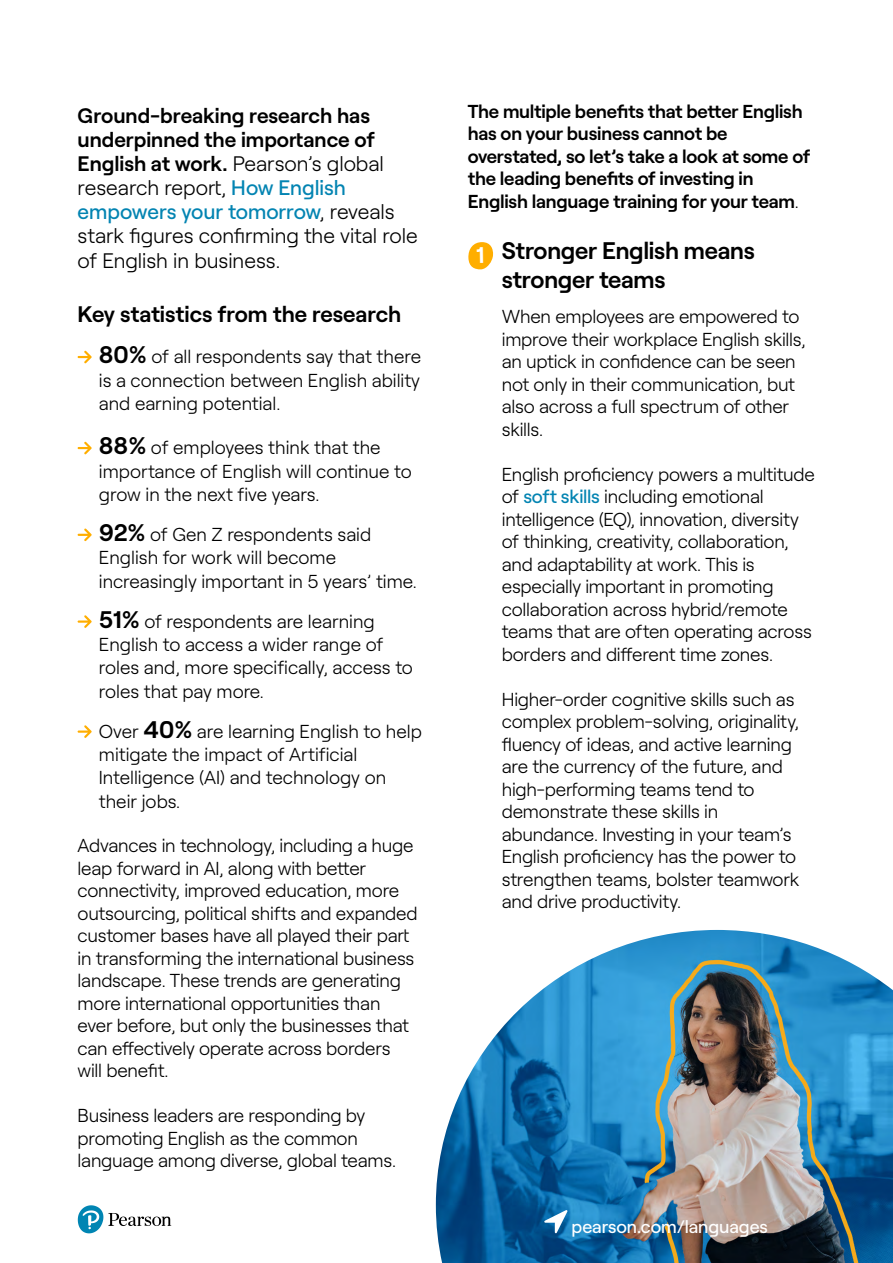
<style>
.page{position:relative;width:893px;height:1263px;background:#fff}
.page>*{position:absolute;margin:0;border:0;box-sizing:border-box;transform-origin:0 0}
.t1{font:600 24px/28.8px "Roobert";letter-spacing:-.01em;color:#000}
.t2{font:600 22.5px "Roobert";letter-spacing:-.005em;color:#000}
.t3{font:300 21px/24.2px "Roobert";letter-spacing:-.005em;color:#000}
.t4{font:300 18.75px/22.5px "Roobert";letter-spacing:-.01em;color:#000}
.t5{font:600 18.75px/22.5px "Roobert";letter-spacing:-.01em;color:#000}
.t6{font:500 18px "Roobert";color:#fff}
.s1{font-weight:600}
.s2{font-weight:500;color:#0384b2}
.s3{font-weight:600;font-size:24px}
.s4{font-weight:300}
</style>
<div class="page">
<img style="left:436px;top:930px;width:457px;height:333px">
<svg style="left:544px;top:1210px;width:23px;height:23px"></svg>
<svg style="left:78px;top:1205px;width:93px;height:28px"></svg>
<svg style="left:78px;top:351px;width:14px;height:12px"></svg>
<svg style="left:78px;top:442px;width:14px;height:12px"></svg>
<svg style="left:78px;top:528px;width:14px;height:13px"></svg>
<svg style="left:78px;top:615px;width:14px;height:13px"></svg>
<svg style="left:78px;top:725px;width:14px;height:13px"></svg>
<svg style="left:468px;top:242px;width:25px;height:27px"></svg>
<p class="t3" style="left:78px;top:102px;width:342px"><span class="s1">Ground-breaking research has underpinned the importance of<br>English at work.</span> Pearson’s global research report, <span class="s2">How English empowers your tomorrow</span>, reveals stark figures confirming the vital role of English in business.</p>
<p class="t2" style="left:78px;top:297px;width:325px">Key statistics from the research</p>
<p class="t4" style="left:99px;top:344px;width:324px;line-height:23.2px;text-align:justify"><span class="s3">80%</span> of all respondents say that there is a connection between English ability and earning potential.</p>
<p class="t4" style="left:99px;top:435px;width:314px;line-height:23.2px"><span class="s3">88%</span> of employees think that the importance of English will continue to grow in the next five years.</p>
<p class="t4" style="left:99px;top:521px;width:319px;line-height:23.2px"><span class="s3">92%</span> of Gen Z respondents said<br>English for work will become increasingly important in 5 years’ time.</p>
<p class="t4" style="left:99px;top:608px;width:316px;line-height:23.2px"><span class="s3">51%</span> of respondents are learning<br>English to access a wider range of roles and, more specifically, access to roles that pay more.</p>
<p class="t4" style="left:99px;top:718px;width:325px;line-height:23.5px">Over <span class="s3">40%</span> are learning English to help mitigate the impact of Artificial<br>Intelligence (AI) and technology on their jobs.</p>
<p class="t4" style="left:78px;top:833px;width:342px">Advances in technology, including a huge leap forward in AI, along with better connectivity, improved education, more outsourcing, political shifts and expanded customer bases have all played their part in transforming the international business landscape. These trends are generating more international opportunities than ever before, but only the businesses that can effectively operate across borders will benefit.</p>
<p class="t4" style="left:78px;top:1103px;width:320px">Business leaders are responding by promoting English as the common language among diverse, global teams.</p>
<p class="t5" style="left:468px;top:98px;width:344px">The multiple benefits that better English has on your business cannot be overstated, so let’s take a look at some of the leading benefits of investing in English language training for your team<span class="s4">.</span></p>
<p class="t1" style="left:502px;top:234px;width:255px">Stronger English means stronger teams</p>
<p class="t4" style="left:502px;top:304px;width:305px">When employees are empowered to improve their workplace English skills, an uptick in confidence can be seen not only in their communication, but also across a full spectrum of other skills.</p>
<p class="t4" style="left:502px;top:461px;width:315px">English proficiency powers a multitude of <span class="s2">soft skills</span> including emotional intelligence (EQ), innovation, diversity of thinking, creativity, collaboration, and adaptability at work. This is especially important in promoting collaboration across hybrid/remote teams that are often operating across borders and different time zones.</p>
<p class="t4" style="left:502px;top:686px;width:299px">Higher-order cognitive skills such as complex problem-solving, originality, fluency of ideas, and active learning are the currency of the future, and high-performing teams tend to demonstrate these skills in abundance. Investing in your team’s English proficiency has the power to strengthen teams, bolster teamwork and drive productivity.</p>
<p class="t6" style="left:572px;top:1213px;width:198px">pearson.com/languages</p>
</div>
